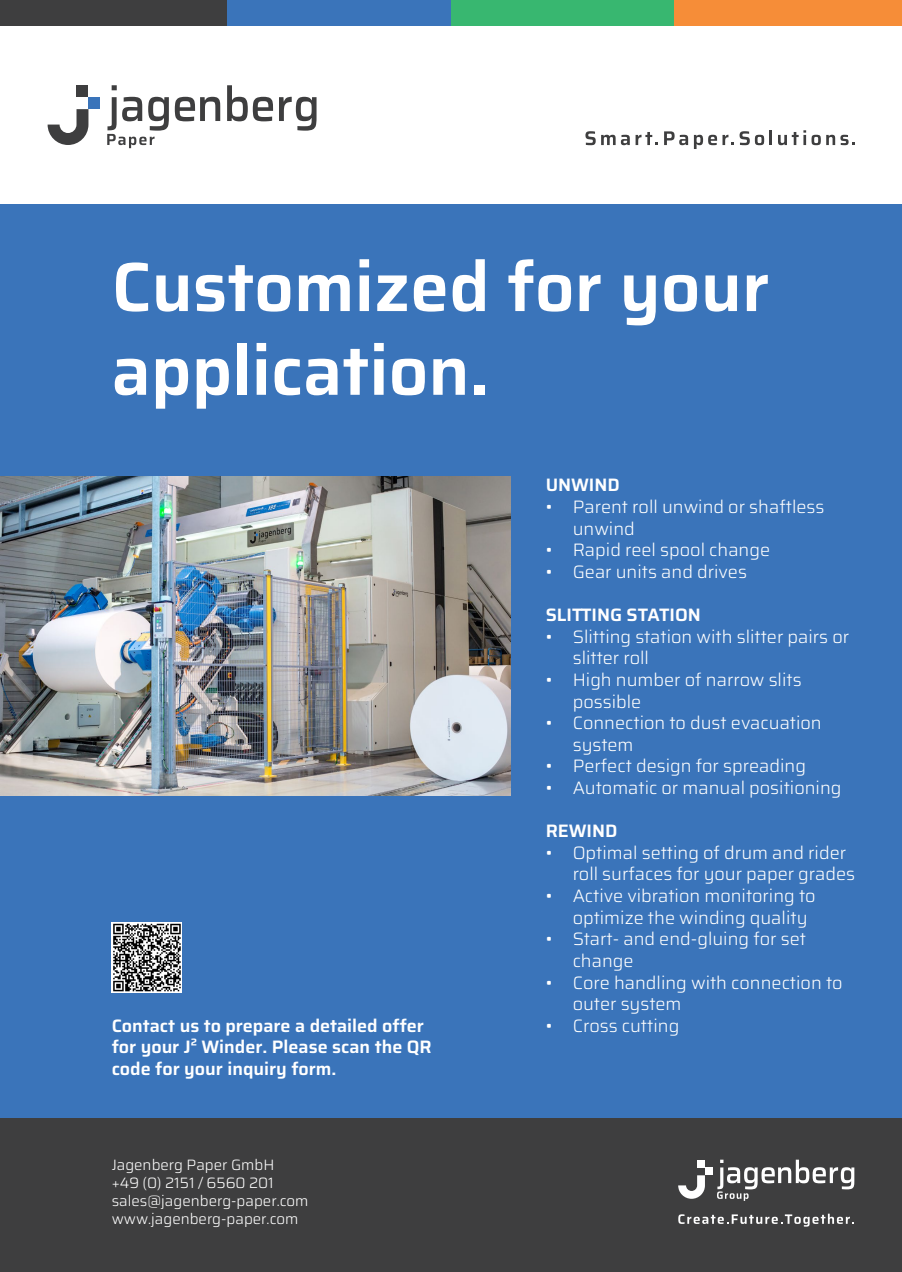
<style>
.page{position:relative;width:902px;height:1272px;background:#fff}
.page>*{position:absolute;margin:0;border:0;box-sizing:border-box;transform-origin:0 0}
.t1{font:600 69.75px/83.7px "Saira";color:#fff}
.t2{font:300 18px/21.6px "Saira";color:#fff}
.t3{font:600 18px/21.6px "Saira";color:#fff}
.t4{font:300 15px "Saira";color:#fff}
</style>
<div class="page">
<div style="left:0;top:0;width:227px;height:26px;background:#3e3e3f"></div>
<div style="left:227px;top:0;width:224px;height:26px;background:#3a74ba"></div>
<div style="left:451px;top:0;width:223px;height:26px;background:#38b770"></div>
<div style="left:674px;top:0;width:227px;height:26px;background:#f68d38"></div>
<div style="left:0;top:204px;width:901px;height:931px;background:#3a74ba"></div>
<div style="left:0;top:1118px;width:901px;height:153px;background:#3e3e3f"></div>
<svg style="left:678px;top:1213px;width:176px;height:13px"></svg>
<svg style="left:678px;top:1175px;width:27px;height:23px"></svg>
<div style="left:705px;top:1167px;width:7px;height:8px;background:#fff"></div>
<div style="left:697px;top:1159px;width:8px;height:8px;background:#fff"></div>
<svg style="left:717px;top:1159px;width:137px;height:41px"></svg>
<img style="left:0;top:476px;width:510px;height:319px">
<svg style="left:175px;top:97px;width:45px;height:24px"></svg>
<svg style="left:227px;top:85px;width:46px;height:36px"></svg>
<svg style="left:279px;top:97px;width:37px;height:34px"></svg>
<svg style="left:48px;top:109px;width:40px;height:36px"></svg>
<div style="left:88px;top:97px;width:12px;height:12px;background:#3a74ba"></div>
<div style="left:76px;top:85px;width:12px;height:12px;background:#3e3e3f"></div>
<svg style="left:107px;top:85px;width:62px;height:63px"></svg>
<svg style="left:585px;top:131px;width:10px;height:14px"></svg>
<svg style="left:601px;top:135px;width:28px;height:10px"></svg>
<svg style="left:635px;top:132px;width:23px;height:13px"></svg>
<svg style="left:664px;top:131px;width:100px;height:18px"></svg>
<hr style="left:769px;top:130px;width:3px;height:15px;background:#3e3e3f">
<svg style="left:778px;top:130px;width:42px;height:15px"></svg>
<svg style="left:826px;top:135px;width:28px;height:10px"></svg>
<svg style="left:112px;top:922px;width:70px;height:70px"></svg>
<svg style="left:113px;top:923px;width:68px;height:68px;background:#7d7d7d"></svg>
<p class="t1" style="left:112px;top:243px;width:659px">Customized for your application.</p>
<p class="t3" style="left:112px;top:1014px;width:314px">Contact us to prepare a detailed offer</p>
<p class="t3" style="left:112px;top:1035px;width:321px">for your J² Winder. Please scan the QR code for your inquiry form.</p>
<p class="t4" style="left:112px;top:1152px;width:164px">Jagenberg Paper GmbH</p>
<p class="t4" style="left:112px;top:1170px;width:164px">+49 (0) 2151 / 6560 201</p>
<p class="t4" style="left:112px;top:1188px;width:198px">sales@jagenberg-paper.com</p>
<p class="t4" style="left:112px;top:1206px;width:188px">www.jagenberg-paper.com</p>
<p class="t3" style="left:545px;top:474px;width:76px">UNWIND</p>
<p class="t2" style="left:572px;top:495px;width:253px;text-indent:-27px">• Parent roll unwind or shaftless unwind</p>
<p class="t2" style="left:545px;top:538px;width:226px">• Rapid reel spool change</p>
<p class="t2" style="left:545px;top:560px;width:203px">• Gear units and drives</p>
<p class="t3" style="left:545px;top:603px;width:157px">SLITTING STATION</p>
<p class="t2" style="left:572px;top:625px;width:278px;text-indent:-27px">• Slitting station with slitter pairs or slitter roll</p>
<p class="t2" style="left:572px;top:668px;width:230px;text-indent:-27px">• High number of narrow slits possible</p>
<p class="t2" style="left:572px;top:711px;width:250px;text-indent:-27px">• Connection to dust evacuation system</p>
<p class="t2" style="left:545px;top:754px;width:262px">• Perfect design for spreading</p>
<p class="t2" style="left:545px;top:776px;width:297px">• Automatic or manual positioning</p>
<p class="t3" style="left:545px;top:819px;width:73px">REWIND</p>
<p class="t2" style="left:572px;top:841px;width:284px;text-indent:-27px">• Optimal setting of drum and rider roll surfaces for your paper grades</p>
<p class="t2" style="left:572px;top:884px;width:244px;text-indent:-27px">• Active vibration monitoring to optimize the winding quality</p>
<p class="t2" style="left:572px;top:927px;width:235px;text-indent:-27px">• Start- and end-gluing for set change</p>
<p class="t2" style="left:572px;top:970px;width:271px;text-indent:-27px">• Core handling with connection to outer system</p>
<p class="t2" style="left:545px;top:1013px;width:135px">• Cross cutting</p>
</div>
